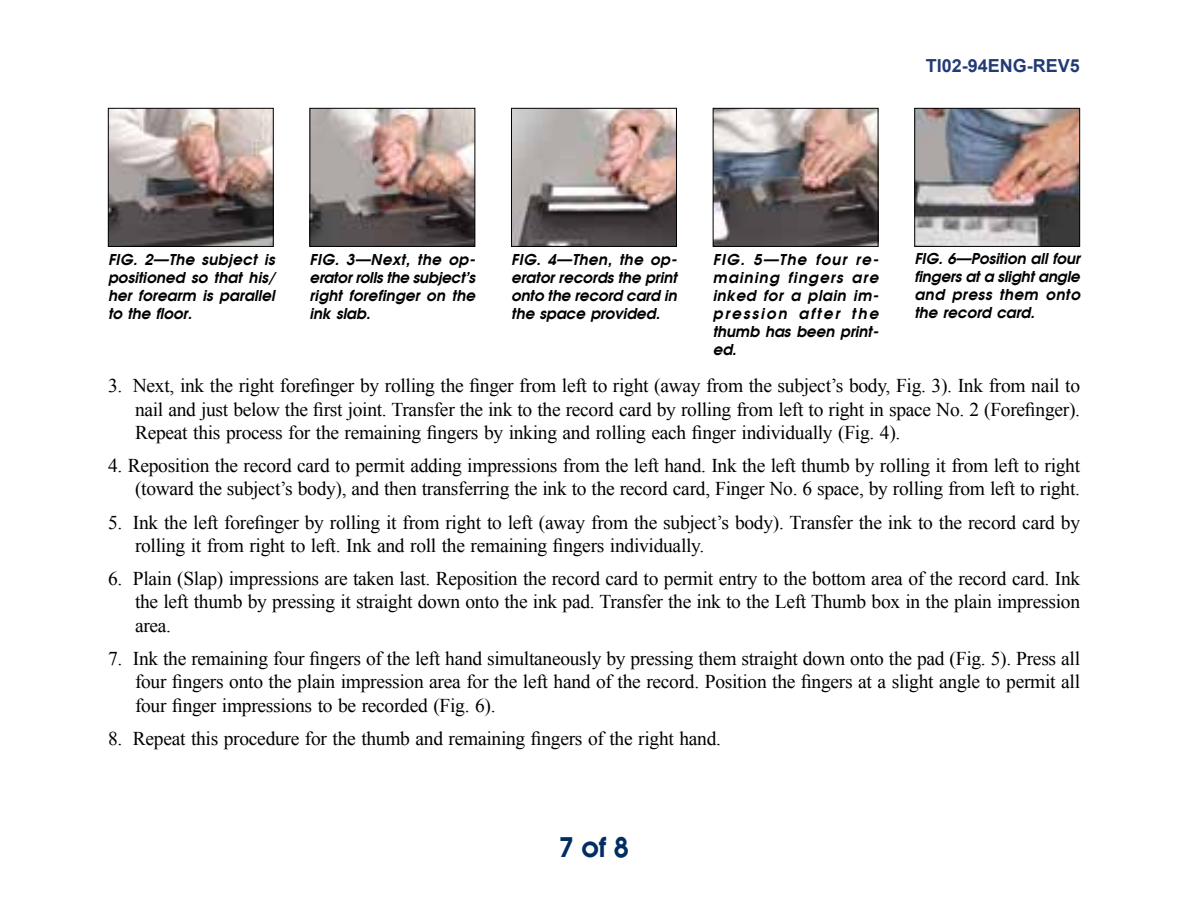
<style>
.page{position:relative;width:1188px;height:918px;background:#fff}
.page>*{position:absolute;margin:0;border:0;box-sizing:border-box;transform-origin:0 0}
.t1{font:700 27px "Avalon";color:#002d62}
.t2{font:19.5px/23.4px "Times New Roman";letter-spacing:-.015em;color:#000;text-align:justify}
.t3{font:700 18px "Arial";color:#233b75}
.t4{font:italic 700 15px/18px "Avalon";color:#000;text-align:justify}
</style>
<div class="page">
<img style="left:110px;top:110px;width:162px;height:135px">
<div style="left:108px;top:108px;width:166px;height:139px;border:1px solid #000"></div>
<img style="left:312px;top:110px;width:161px;height:135px">
<div style="left:310px;top:108px;width:165px;height:139px;border:1px solid #000"></div>
<img style="left:513px;top:110px;width:162px;height:135px">
<div style="left:511px;top:108px;width:166px;height:139px;border:1px solid #000"></div>
<img style="left:715px;top:110px;width:161px;height:135px">
<div style="left:713px;top:108px;width:165px;height:139px;border:1px solid #000"></div>
<img style="left:916px;top:110px;width:162px;height:135px">
<div style="left:914px;top:108px;width:166px;height:139px;border:1px solid #000"></div>
<p class="t3" style="left:926px;top:54px;width:156px">TI02-94ENG-REV5</p>
<p class="t4" style="left:108px;top:250px;width:168px">FIG. 2—The subject is positioned so that his/ her forearm is parallel to the floor.</p>
<p class="t4" style="left:310px;top:250px;width:167px">FIG. 3—Next, the op&shy;erator rolls the subject's right forefinger on the ink slab.</p>
<p class="t4" style="left:511px;top:250px;width:167px">FIG. 4—Then, the op&shy;erator records the print onto the record card in the space provided.</p>
<p class="t4" style="left:713px;top:250px;width:167px">FIG. 5—The four re&shy;maining fingers are inked for a plain im&shy;pression after the thumb has been print&shy;ed.</p>
<p class="t4" style="left:914px;top:249px;width:167px">FIG. 6—Position all four fingers at a slight angle and press them onto the record card.</p>
<p class="t2" style="left:135px;top:374px;width:947px;text-indent:-27px">3. Next, ink the right forefinger by rolling the finger from left to right (away from the subject’s body, Fig. 3). Ink from nail to nail and just below the first joint. Transfer the ink to the record card by rolling from left to right in space No. 2 (Forefinger).<br>Repeat this process for the remaining fingers by inking and rolling each finger individually (Fig. 4).</p>
<p class="t2" style="left:108px;top:454px;width:974px;text-align:right">4. Reposition the record card to permit adding impressions from the left hand. Ink the left thumb by rolling it from left to right (toward the subject’s body), and then transferring the ink to the record card, Finger No. 6 space, by rolling from left to right.</p>
<p class="t2" style="left:135px;top:510px;width:947px;text-indent:-27px">5. Ink the left forefinger by rolling it from right to left (away from the subject’s body). Transfer the ink to the record card by rolling it from right to left. Ink and roll the remaining fingers individually.</p>
<p class="t2" style="left:135px;top:567px;width:947px;text-indent:-27px">6. Plain (Slap) impressions are taken last. Reposition the record card to permit entry to the bottom area of the record card. Ink the left thumb by pressing it straight down onto the ink pad. Transfer the ink to the Left Thumb box in the plain impression area.</p>
<p class="t2" style="left:135px;top:646px;width:947px;text-indent:-27px">7. Ink the remaining four fingers of the left hand simultaneously by pressing them straight down onto the pad (Fig. 5). Press all four fingers onto the plain impression area for the left hand of the record. Position the fingers at a slight angle to permit all four finger impressions to be recorded (Fig. 6).</p>
<p class="t2" style="left:108px;top:726px;width:615px">8. Repeat this procedure for the thumb and remaining fingers of the right hand.</p>
<h1 class="t1" style="left:559px;top:829px;width:72px">7 of 8</h1>
</div>
